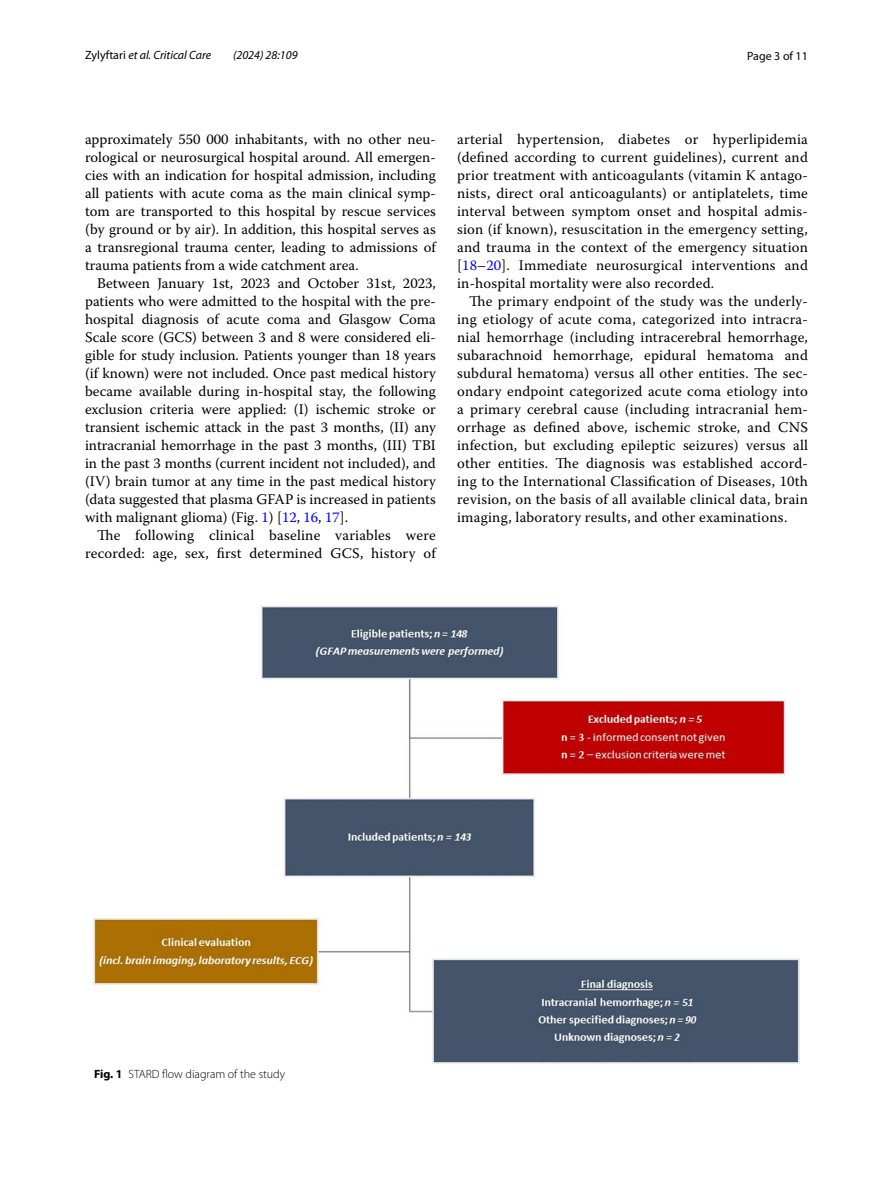
<style>
.page{position:relative;width:893px;height:1187px;background:#fff}
.page>*{position:absolute;margin:0;border:0;box-sizing:border-box;transform-origin:0 0}
.t1{font:14.7px/18px "Warnock Pro";letter-spacing:.015em;color:#000;text-align:justify}
.t2{font:italic 12px "Myriad Pro";color:#000}
.t3{font:300 12px "Myriad Pro";color:#000}
.t4{font:12px "Myriad Pro";color:#000}
.s1{font-style:normal}
.s2{color:#00f}
.s3{font-weight:700}
</style>
<div class="page">
<img style="left:94px;top:605px;width:705px;height:457px">
<p class="t2" style="left:85px;top:48px;width:128px"><span class="s1">Zylyftari</span> et al. Critical Care</p>
<p class="t2" style="left:233px;top:48px;width:66px">(2024) 28:109</p>
<p class="t4" style="left:747px;top:48px;width:62px">Page 3 of 11</p>
<p class="t1" style="left:85px;top:130px;width:352px">approximately 550 000 inhabitants, with no other neu&shy;rological or neurosurgical hospital around. All emergen&shy;cies with an indication for hospital admission, including all patients with acute coma as the main clinical symp&shy;tom are transported to this hospital by rescue services (by ground or by air). In addition, this hospital serves as a transregional trauma center, leading to admissions of trauma patients from a wide catchment area.</p>
<p class="t1" style="left:85px;top:274px;width:352px;text-indent:12px">Between January 1st, 2023 and October 31st, 2023, patients who were admitted to the hospital with the pre&shy;hospital diagnosis of acute coma and Glasgow Coma Scale score (GCS) between 3 and 8 were considered eli&shy;gible for study inclusion. Patients younger than 18 years (if known) were not included. Once past medical history became available during in-hospital stay, the following exclusion criteria were applied: (I) ischemic stroke or transient ischemic attack in the past 3 months, (II) any intracranial hemorrhage in the past 3 months, (III) TBI in the past 3 months (current incident not included), and (IV) brain tumor at any time in the past medical history (data suggested that plasma GFAP is increased in patients with malignant glioma) (Fig. <span class="s2">1</span>) [<span class="s2">12</span>, <span class="s2">16</span>, <span class="s2">17</span>].</p>
<p class="t1" style="left:85px;top:526px;width:352px;text-align:right">The following clinical baseline variables were recorded: age, sex, first determined GCS, history of</p>
<p class="t1" style="left:457px;top:130px;width:352px">arterial hypertension, diabetes or hyperlipidemia (defined according to current guidelines), current and prior treatment with anticoagulants (vitamin K antago&shy;nists, direct oral anticoagulants) or antiplatelets, time interval between symptom onset and hospital admis&shy;sion (if known), resuscitation in the emergency setting, and trauma in the context of the emergency situation [<span class="s2">18</span>–<span class="s2">20</span>]. Immediate neurosurgical interventions and in-hospital mortality were also recorded.</p>
<p class="t1" style="left:457px;top:292px;width:352px;text-indent:12px">The primary endpoint of the study was the underly&shy;ing etiology of acute coma, categorized into intracra&shy;nial hemorrhage (including intracerebral hemorrhage, subarachnoid hemorrhage, epidural hematoma and subdural hematoma) versus all other entities. The sec&shy;ondary endpoint categorized acute coma etiology into a primary cerebral cause (including intracranial hem&shy;orrhage as defined above, ischemic stroke, and CNS infection, but excluding epileptic seizures) versus all other entities. The diagnosis was established accord&shy;ing to the International Classification of Diseases, 10th revision, on the basis of all available clinical data, brain imaging, laboratory results, and other examinations.</p>
<p class="t3" style="left:94px;top:1067px;width:192px"><span class="s3">Fig. 1</span> STARD flow diagram of the study</p>
</div>
